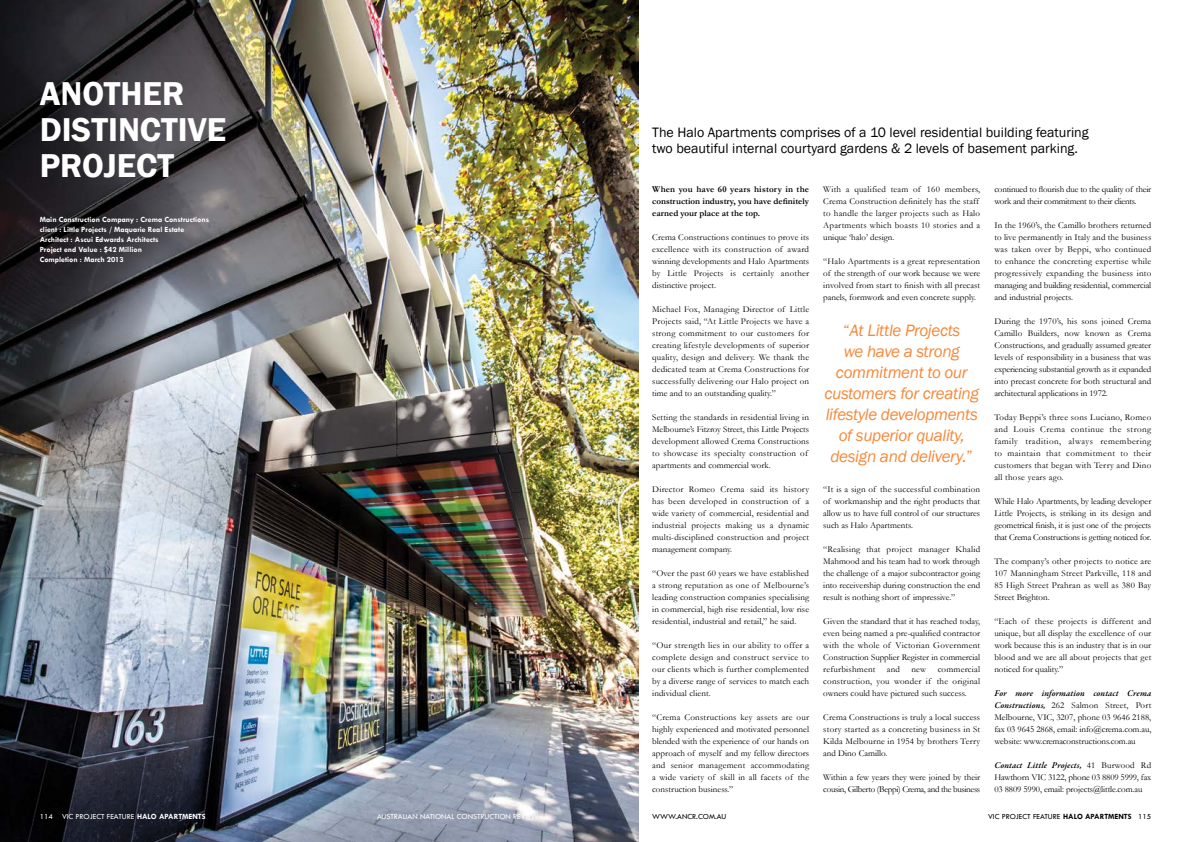
<style>
.page{position:relative;width:1191px;height:842px;background:#fff}
.page>*{position:absolute;margin:0;border:0;box-sizing:border-box;transform-origin:0 0}
.t1{font:600 34px/36px "Franklin Gothic";color:#fff}
.t2{font:italic 17px/21px "Franklin Gothic";letter-spacing:-.02em;color:#f68839;text-align:center}
.t3{font:14px/16px "Franklin Gothic";color:#000}
.t4{font:9px/12px "Garamond";color:#000;text-align:justify}
.t5{font:9px/12px "Garamond";letter-spacing:.02em;color:#000}
.t6{font:9px/12px "Garamond";letter-spacing:.025em;color:#000}
.t7{font:700 9px/12px "Garamond";color:#000;text-align:justify}
.t8{font:9px/12px "Garamond";letter-spacing:-.03em;color:#000}
.t9{font:9px/12px "Garamond";letter-spacing:-.025em;color:#000}
.t10{font:italic 600 9px "Garamond Premr Pro";letter-spacing:.01em;color:#000}
.t11{font:700 8px/10px "Tw Cen";color:#fff}
.t12{font:8px "Tw Cen";color:#fff}
.t13{font:8px "Tw Cen";color:#000}
.s1{font-weight:700}
.s2{font-style:normal}
.s3{font-family:"Garamond Premr Pro";font-weight:600;font-style:italic}
.s4{font-family:"Garamond";font-weight:400;font-style:normal}
</style>
<div class="page">
<img style="left:0;top:0;width:638px;height:842px">
<h1 class="t1" style="left:40px;top:76px;width:188px">ANOTHER<br>DISTINCTIVE<br>PROJECT</h1>
<p class="t11" style="left:40px;top:215px;width:171px">Main Construction Company : Crema Constructions client : Little Projects / Maquarie Real Estate Architect : Ascui Edwards Architects<br>Project end Value : $42 Million<br>Completion : March 2013</p>
<p class="t12" style="left:40px;top:811px;width:167px">114 VIC PROJECT FEATURE <span class="s1">HALO APARTMENTS</span></p>
<p class="t12" style="left:377px;top:811px;width:163px">AUSTRALIAN NATIONAL CONSTRUCTION REVIEW</p>
<h3 class="t3" style="left:652px;top:125px;width:438px">The Halo Apartments comprises of a 10 level residential building featuring two beautiful internal courtyard gardens &amp; 2 levels of basement parking.</h3>
<p class="t7" style="left:652px;top:183px;width:158px">When you have 60 years history in the construction industry, you have definitely earned your place at the top.</p>
<p class="t4" style="left:652px;top:231px;width:158px">Crema Constructions continues to prove its excellence with its construction of award winning developments and Halo Apartments by Little Projects is certainly another distinctive project.</p>
<p class="t4" style="left:652px;top:303px;width:158px">Michael Fox, Managing Director of Little Projects said, “At Little Projects we have a strong commitment to our customers for creating lifestyle developments of superior quality, design and delivery. We thank the dedicated team at Crema Constructions for successfully delivering our Halo project on time and to an outstanding quality.”</p>
<p class="t5" style="left:652px;top:411px;width:158px">Setting the standards in residential living in Melbourne’s Fitzroy Street, this Little Projects development allowed Crema Constructions to showcase its specialty construction of apartments and commercial work.</p>
<p class="t4" style="left:652px;top:483px;width:158px">Director Romeo Crema said its history has been developed in construction of a wide variety of commercial, residential and industrial projects making us a dynamic multi-disciplined construction and project management company.</p>
<p class="t4" style="left:652px;top:567px;width:158px">“Over the past 60 years we have established a strong reputation as one of Melbourne’s leading construction companies specialising in commercial, high rise residential, low rise residential, industrial and retail,” he said.</p>
<p class="t4" style="left:652px;top:639px;width:158px">“Our strength lies in our ability to offer a complete design and construct service to our clients which is further complemented by a diverse range of services to match each individual client.</p>
<p class="t4" style="left:652px;top:711px;width:158px">“Crema Constructions key assets are our highly experienced and motivated personnel blended with the experience of our hands on approach of myself and my fellow directors and senior management accommodating a wide variety of skill in all facets of the construction business.”</p>
<p class="t6" style="left:823px;top:183px;width:158px">With a qualified team of 160 members, Crema Construction definitely has the staff to handle the larger projects such as Halo Apartments which boasts 10 stories and a unique ‘halo’ design.</p>
<p class="t4" style="left:823px;top:255px;width:158px">“Halo Apartments is a great representation of the strength of our work because we were involved from start to finish with all precast panels, formwork and even concrete supply.</p>
<h2 class="t2" style="left:824px;top:320px;width:156px"><span class="s2">“</span>At Little Projects<br>we have a strong commitment to our customers for creating lifestyle developments of superior quality, design and delivery.<span class="s2">”</span></h2>
<p class="t4" style="left:823px;top:483px;width:158px">“It is a sign of the successful combination of workmanship and the right products that allow us to have full control of our structures such as Halo Apartments.</p>
<p class="t4" style="left:823px;top:543px;width:158px">“Realising that project manager Khalid Mahmood and his team had to work through the challenge of a major subcontractor going into receivership during construction the end result is nothing short of impressive.”</p>
<p class="t4" style="left:823px;top:615px;width:158px">Given the standard that it has reached today, even being named a pre-qualified contractor with the whole of Victorian Government Construction Supplier Register in commercial refurbishment</p>
<p class="t4" style="left:887px;top:663px;width:15px">and</p>
<p class="t4" style="left:911px;top:663px;width:16px">new</p>
<p class="t4" style="left:823px;top:663px;width:158px;text-indent:114px">commercial construction, you wonder if the original owners could have pictured such success.</p>
<p class="t4" style="left:823px;top:711px;width:158px">Crema Constructions is truly a local success story started as a concreting business in St Kilda Melbourne in 1954 by brothers Terry and Dino Camillo.</p>
<p class="t8" style="left:823px;top:771px;width:158px">Within a few years they were joined by their cousin, Gilberto (Beppi) Crema, and the business</p>
<p class="t9" style="left:994px;top:183px;width:158px">continued to flourish due to the quality of their work and their commitment to their clients.</p>
<p class="t4" style="left:994px;top:219px;width:158px">In the 1960’s, the Camillo brothers returned to live permanently in Italy and the business was taken over by Beppi, who continued to enhance the concreting expertise while progressively expanding the business into managing and building residential, commercial and industrial projects.</p>
<p class="t4" style="left:994px;top:315px;width:158px">During the 1970’s, his sons joined Crema Camillo Builders, now known as Crema Constructions, and gradually assumed greater levels of responsibility in a business that was experiencing substantial growth as it expanded into precast concrete for both structural and architectural applications in 1972.</p>
<p class="t4" style="left:994px;top:411px;width:158px">Today Beppi’s three sons Luciano, Romeo and Louis Crema continue the strong family tradition, always remembering to maintain that commitment to their customers that began with Terry and Dino all those years ago.</p>
<p class="t4" style="left:994px;top:495px;width:158px">While Halo Apartments, by leading developer Little Projects, is striking in its design and geometrical finish, it is just one of the projects that Crema Constructions is getting noticed for.</p>
<p class="t4" style="left:994px;top:555px;width:158px">The company’s other projects to notice are 107 Manningham Street Parkville, 118 and 85 High Street Prahran as well as 380 Bay Street Brighton.</p>
<p class="t4" style="left:994px;top:615px;width:158px">“Each of these projects is different and unique, but all display the excellence of our work because this is an industry that is in our blood and we are all about projects that get noticed for quality.”</p>
<p class="t10" style="left:994px;top:687px;width:158px">For more information contact Crema</p>
<p class="t4" style="left:994px;top:699px;width:158px"><span class="s3">Constructions,</span> 262 Salmon Street, Port Melbourne, VIC, 3207, phone 03 9646 2188, fax 03 9645 2868, email: info@crema.com.au, website: www.cremaconstructions.com.au</p>
<p class="t10" style="left:994px;top:759px;width:158px">Contact Little Projects, <span class="s4">41 Burwood Rd</span></p>
<p class="t4" style="left:994px;top:771px;width:158px">Hawthorn VIC 3122, phone 03 8809 5999, fax<br>03 8809 5990, email: projects@little.com.au</p>
<p class="t13" style="left:652px;top:811px;width:76px">WWW.ANCR.COM.AU</p>
<p class="t13" style="left:988px;top:811px;width:165px">VIC PROJECT FEATURE <span class="s1">HALO APARTMENTS</span> 115</p>
</div>
